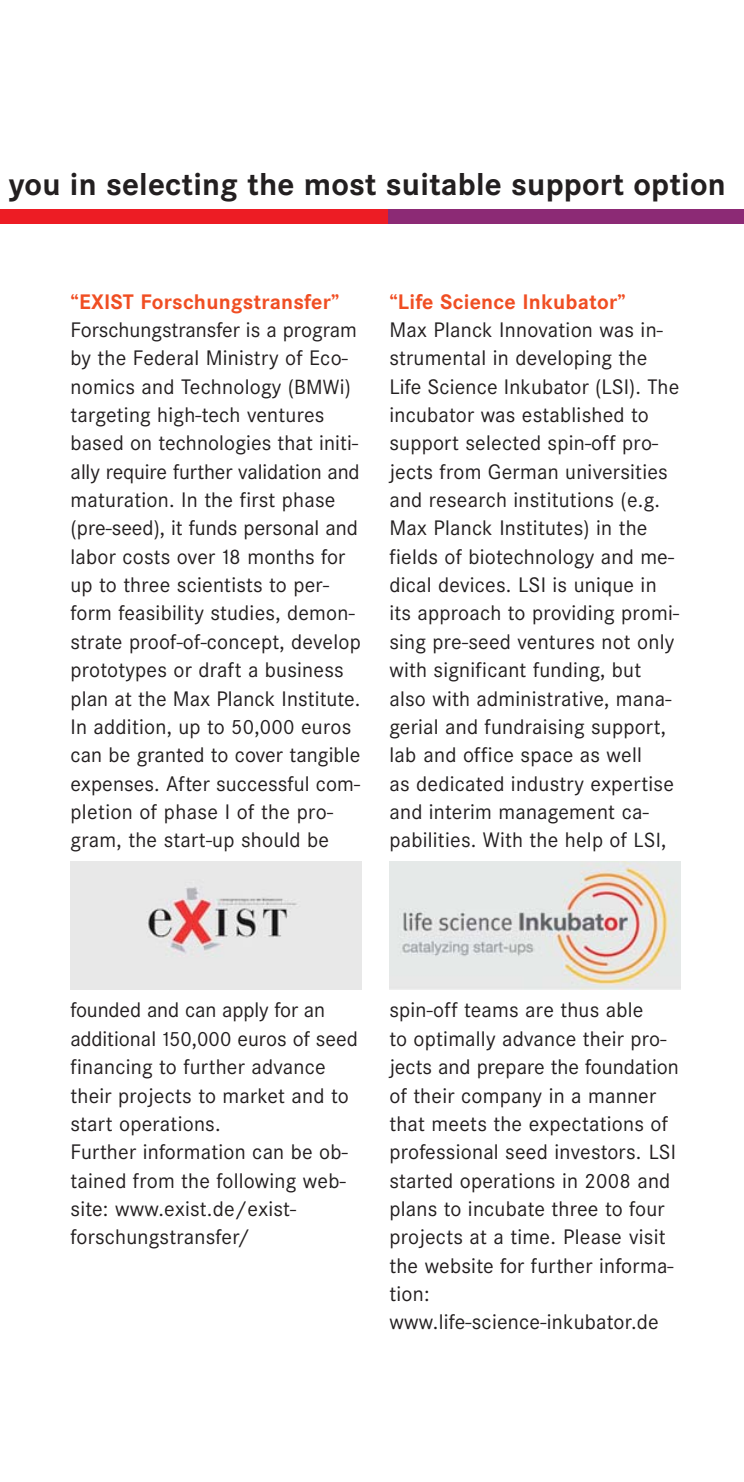
<style>
.page{position:relative;width:744px;height:1482px;background:#fff}
.page>*{position:absolute;margin:0;border:0;box-sizing:border-box;transform-origin:0 0}
.t1{font:700 32.75px "Corporate S";letter-spacing:.005em;color:#231f20}
.t2{font:22px/28.2px "Corporate S";letter-spacing:.01em;color:#231f20}
.t3{font:700 22px "Corporate S";letter-spacing:.01em;color:#f04e23}
.s1{font-size:21.5px}
</style>
<div class="page">
<div style="left:0;top:209px;width:388px;height:14px;background:#ed1c24"></div>
<div style="left:388px;top:209px;width:356px;height:14px;background:#8c2a75"></div>
<img style="left:71px;top:861px;width:290px;height:128px">
<img style="left:389px;top:861px;width:291px;height:128px">
<h1 class="t1" style="left:9px;top:173px;width:719px">you in selecting the most suitable support option</h1>
<p class="t3" style="left:71px;top:294px;width:270px">“EXIST Forschungstransfer”</p>
<p class="t2" style="left:71px;top:318px;width:292px">Forschungstransfer is a program by the Federal Ministry of Eco - nomics and Technology (<span class="s1">BMW</span>i) targeting high-tech ventures based on technologies that initi&shy;al ly require further validation and maturation. In the first phase (pre-seed), it funds personal and labor costs over 18 months for up to three scientists to per&shy;form feasibility studies, demon&shy;strate proof-of-concept, develop prototypes or draft a business plan at the Max Planck Insti tute.<br>In addition, up to <span class="s1">50</span>,<span class="s1">000</span> euros can be granted to cover tangible expenses. After successful com - pletion of phase I of the pro&shy;gram, the start-up should be</p>
<p class="t3" style="left:389px;top:294px;width:238px">“Life Science Inkubator”</p>
<p class="t2" style="left:389px;top:318px;width:291px">Max Planck Innovation was in - strumental in developing the<br>Life Science Inkubator (LSI). The incubator was established to support selected spin-off pro&shy;jects from German universities and research institutions (e.g.<br>Max Planck Institutes) in the fields of biotechnology and me - dical devices. LSI is unique in its approach to providing promi&shy;sing pre-seed ventures not only with significant funding, but also with administrative, mana&shy;gerial and fundraising support, lab and office space as well<br>as dedicated industry expertise and interim management ca&shy;pabilities. With the help of <span class="s1">LSI</span>,</p>
<p class="t2" style="left:71px;top:998px;width:289px">founded and can apply for an<br>ad ditional <span class="s1">150</span>,<span class="s1">000</span> euros of seed financing to further advance their projects to market and to start operations.<br>Further information can be ob - tained from the following web&shy;site: www.exist.de/exist&shy;forschungstransfer/</p>
<p class="t2" style="left:389px;top:998px;width:291px">spin-off teams are thus able<br>to optimally advance their pro&shy;jects and prepare the foundation of their company in a manner that meets the expectations of professional seed investors. <span class="s1">LSI </span>started operations in <span class="s1">2008</span> and plans to incubate three to four projects at a time. Please visit the website for further informa&shy;tion: www.life-science-inkubator.de</p>
</div>
